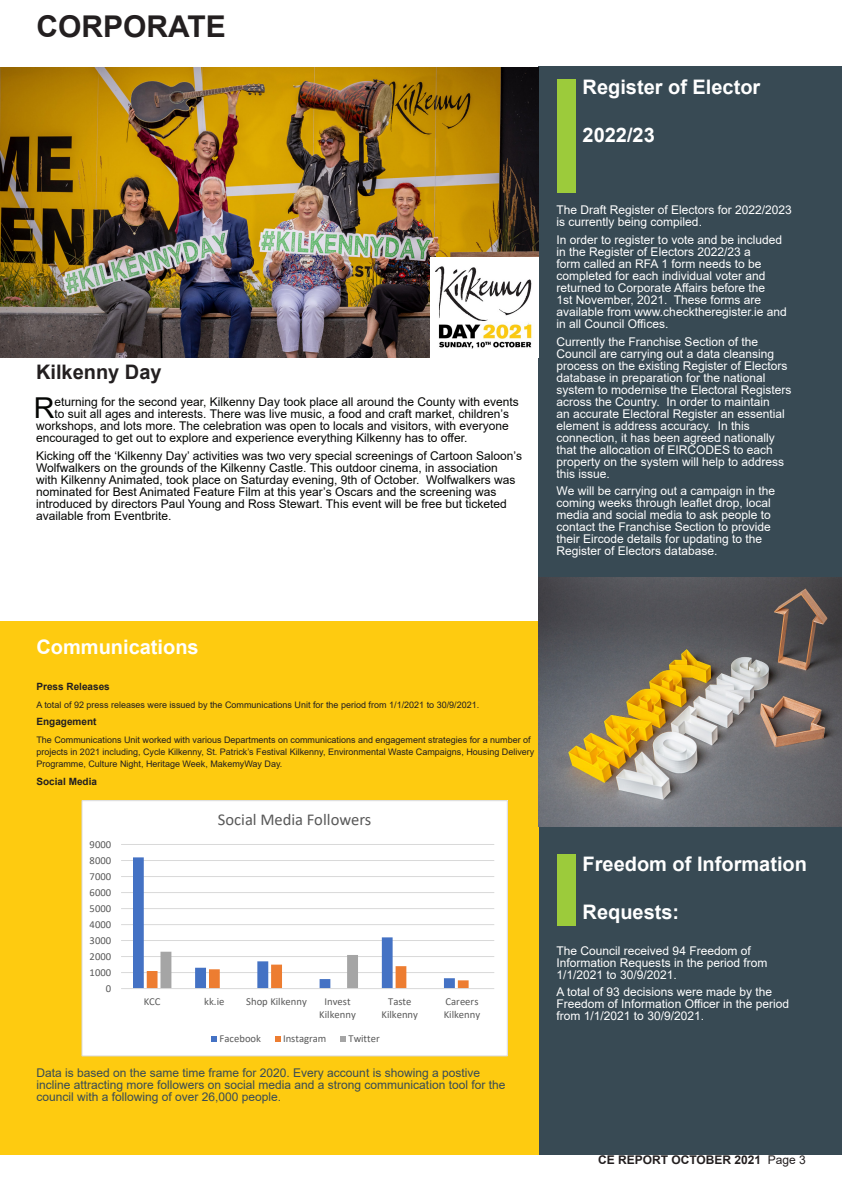
<style>
.page{position:relative;width:842px;height:1191px;background:#fff}
.page>*{position:absolute;margin:0;border:0;box-sizing:border-box;transform-origin:0 0}
.H1_Header{font:700 30px "Arial";color:#231f20}
.Paragraph_Text{font:28.8px "Arial";color:#040503}
.H1_Header-2{font:700 20px "Arial";color:#fff}
.H1_Header-3{font:700 20px "Arial";color:#231f20}
.t1{font:16.6px "Calibri";color:#595959}
.Paragraph_Text-2{font:12px/12px "Arial";color:#fff}
.Paragraph_Text-3{font:12px/12px "Arial";color:#040503}
.Paragraph_Text-4{font:12px/12px "Arial";color:#384b55}
.t2{font:700 12px "Arial";color:#231f20}
.t3{font:10.6px/13px "Calibri";color:#595959;text-align:center}
.Paragraph_Text-5{font:700 10px "Arial";color:#231f20}
.Paragraph_Text-6{font:9px/12px "Arial";color:#231f20}
.s1{font-weight:400}
</style>
<div class="page">
<div style="left:539px;top:66px;width:303px;height:1089px;background:#384a54"></div>
<div style="left:557px;top:79px;width:18px;height:114px;background:#9ccb3b"></div>
<div style="left:557px;top:854px;width:18px;height:72px;background:#9ccb3b"></div>
<div style="left:0;top:621px;width:539px;height:534px;background:#fecb10"></div>
<img style="left:0;top:67px;width:539px;height:290px">
<img style="left:431px;top:257px;width:108px;height:100px">
<img style="left:539px;top:577px;width:303px;height:249px">
<div style="left:82px;top:800px;width:425px;height:256px;background:#fff"></div>
<hr style="left:121px;top:972px;width:373px;height:1px;background:#d9d9d9">
<hr style="left:121px;top:956px;width:373px;height:1px;background:#d9d9d9">
<hr style="left:121px;top:940px;width:373px;height:1px;background:#d9d9d9">
<hr style="left:121px;top:924px;width:373px;height:1px;background:#d9d9d9">
<hr style="left:121px;top:908px;width:373px;height:1px;background:#d9d9d9">
<hr style="left:121px;top:892px;width:373px;height:1px;background:#d9d9d9">
<hr style="left:121px;top:876px;width:373px;height:1px;background:#d9d9d9">
<hr style="left:121px;top:860px;width:373px;height:1px;background:#d9d9d9">
<hr style="left:121px;top:844px;width:373px;height:1px;background:#d9d9d9">
<svg style="left:133px;top:857px;width:260px;height:131px"></svg>
<svg style="left:147px;top:951px;width:322px;height:37px"></svg>
<hr style="left:121px;top:988px;width:373px;height:1px;background:#d9d9d9">
<svg style="left:211px;top:1036px;width:6px;height:6px"></svg>
<svg style="left:275px;top:1036px;width:6px;height:6px"></svg>
<svg style="left:340px;top:1036px;width:6px;height:6px"></svg>
<div style="left:82px;top:800px;width:426px;height:256px;border:1px solid #d9d9d9"></div>
<p class="H1_Header" style="left:36px;top:6px;width:191px">CORPORATE</p>
<p class="H1_Header-3" style="left:36px;top:358px;width:127px">Kilkenny Day</p>
<p class="Paragraph_Text" style="left:34px;top:388px;width:22px">R</p>
<p class="Paragraph_Text-3" style="left:55px;top:396px;width:466px">eturning for the second year, Kilkenny Day took place all around the County with events</p>
<p class="Paragraph_Text-3" style="left:55px;top:408px;width:456px">to suit all ages and interests. There was live music, a food and craft market, children’s</p>
<p class="Paragraph_Text-3" style="left:36px;top:420px;width:474px">workshops, and lots more. The celebration was open to locals and visitors, with everyone</p>
<p class="Paragraph_Text-3" style="left:36px;top:432px;width:433px">encouraged to get out to explore and experience everything Kilkenny has to offer.</p>
<p class="Paragraph_Text-3" style="left:36px;top:450px;width:487px">Kicking off the ‘Kilkenny Day’ activities was two very special screenings of Cartoon Saloon’s Wolfwalkers on the grounds of the Kilkenny Castle. This outdoor cinema, in association with Kilkenny Animated, took place on Saturday evening, 9th of October. Wolfwalkers was nominated for Best Animated Feature Film at this year’s Oscars and the screening was introduced by directors Paul Young and Ross Stewart. This event will be free but ticketed available from Eventbrite.</p>
<p class="H1_Header-2" style="left:583px;top:73px;width:179px">Register of Elector</p>
<p class="H1_Header-2" style="left:583px;top:121px;width:74px">2022/23</p>
<p class="Paragraph_Text-2" style="left:557px;top:204px;width:237px">The Draft Register of Electors for 2022/2023 is currently being compiled.</p>
<p class="Paragraph_Text-2" style="left:557px;top:233px;width:232px">In order to register to vote and be included in the Register of Electors 2022/23 a<br>form called an RFA 1 form needs to be completed for each individual voter and returned to Corporate Affairs before the<br>1st November, 2021. These forms are available from www.checktheregister.ie and in all Council Offices.</p>
<p class="Paragraph_Text-2" style="left:557px;top:335px;width:236px">Currently the Franchise Section of the Council are carrying out a data cleansing process on the existing Register of Electors database in preparation for the national system to modernise the Electoral Registers across the Country. In order to maintain<br>an accurate Electoral Register an essential element is address accuracy. In this connection, it has been agreed nationally that the allocation of EIRCODES to each property on the system will help to address this issue.</p>
<p class="Paragraph_Text-2" style="left:557px;top:485px;width:220px">We will be carrying out a campaign in the coming weeks through leaflet drop, local media and social media to ask people to contact the Franchise Section to provide their Eircode details for updating to the Register of Electors database.</p>
<p class="H1_Header-2" style="left:36px;top:633px;width:164px">Communications</p>
<p class="Paragraph_Text-5" style="left:36px;top:679px;width:75px">Press Releases</p>
<p class="Paragraph_Text-6" style="left:36px;top:698px;width:444px">A total of 92 press releases were issued by the Communications Unit for the period from 1/1/2021 to 30/9/2021.</p>
<p class="Paragraph_Text-5" style="left:36px;top:714px;width:62px">Engagement</p>
<p class="Paragraph_Text-6" style="left:36px;top:734px;width:499px">The Communications Unit worked with various Departments on communications and engagement strategies for a number of projects in 2021 including, Cycle Kilkenny, St. Patrick’s Festival Kilkenny, Environmental Waste Campaigns, Housing Delivery<br>Programme, Culture Night, Heritage Week, MakemyWay Day.</p>
<p class="Paragraph_Text-5" style="left:36px;top:774px;width:62px">Social Media</p>
<p class="t3" style="left:90px;top:837px;width:23px">9000</p>
<p class="t3" style="left:90px;top:853px;width:23px">8000</p>
<p class="t3" style="left:90px;top:869px;width:23px">7000</p>
<p class="t3" style="left:90px;top:885px;width:23px">6000</p>
<p class="t3" style="left:90px;top:901px;width:23px">5000</p>
<p class="t3" style="left:90px;top:917px;width:23px">4000</p>
<p class="t3" style="left:90px;top:933px;width:23px">3000</p>
<p class="t3" style="left:90px;top:949px;width:23px">2000</p>
<p class="t3" style="left:90px;top:965px;width:23px">1000</p>
<p class="t3" style="left:106px;top:981px;width:7px">0</p>
<p class="t1" style="left:218px;top:808px;width:155px">Social Media Followers</p>
<p class="t3" style="left:144px;top:995px;width:18px">KCC</p>
<p class="t3" style="left:204px;top:995px;width:22px">kk.ie</p>
<p class="t3" style="left:246px;top:995px;width:62px">Shop Kilkenny</p>
<p class="t3" style="left:319px;top:995px;width:38px">Invest<br>Kilkenny</p>
<p class="t3" style="left:381px;top:995px;width:38px">Taste<br>Kilkenny</p>
<p class="t3" style="left:444px;top:995px;width:38px;text-align:left">Careers<br>Kilkenny</p>
<p class="t3" style="left:220px;top:1031px;width:43px">Facebook</p>
<p class="t3" style="left:283px;top:1031px;width:45px">Instagram</p>
<p class="t3" style="left:348px;top:1031px;width:33px">Twitter</p>
<p class="Paragraph_Text-4" style="left:36px;top:1067px;width:470px">Data is based on the same time frame for 2020. Every account is showing a postive incline attracting more followers on social media and a strong communication tool for the council with a following of over 26,000 people.</p>
<p class="H1_Header-2" style="left:583px;top:850px;width:226px">Freedom of Information</p>
<p class="H1_Header-2" style="left:583px;top:898px;width:98px">Requests:</p>
<p class="Paragraph_Text-2" style="left:557px;top:944px;width:212px">The Council received 94 Freedom of<br>Information Requests in the period from<br>1/1/2021 to 30/9/2021.</p>
<p class="Paragraph_Text-2" style="left:557px;top:986px;width:234px">A total of 93 decisions were made by the<br>Freedom of Information Officer in the period from 1/1/2021 to 30/9/2021.</p>
<p class="t2" style="left:598px;top:1151px;width:209px">CE REPORT OCTOBER 2021 <span class="s1">Page 3</span></p>
</div>
